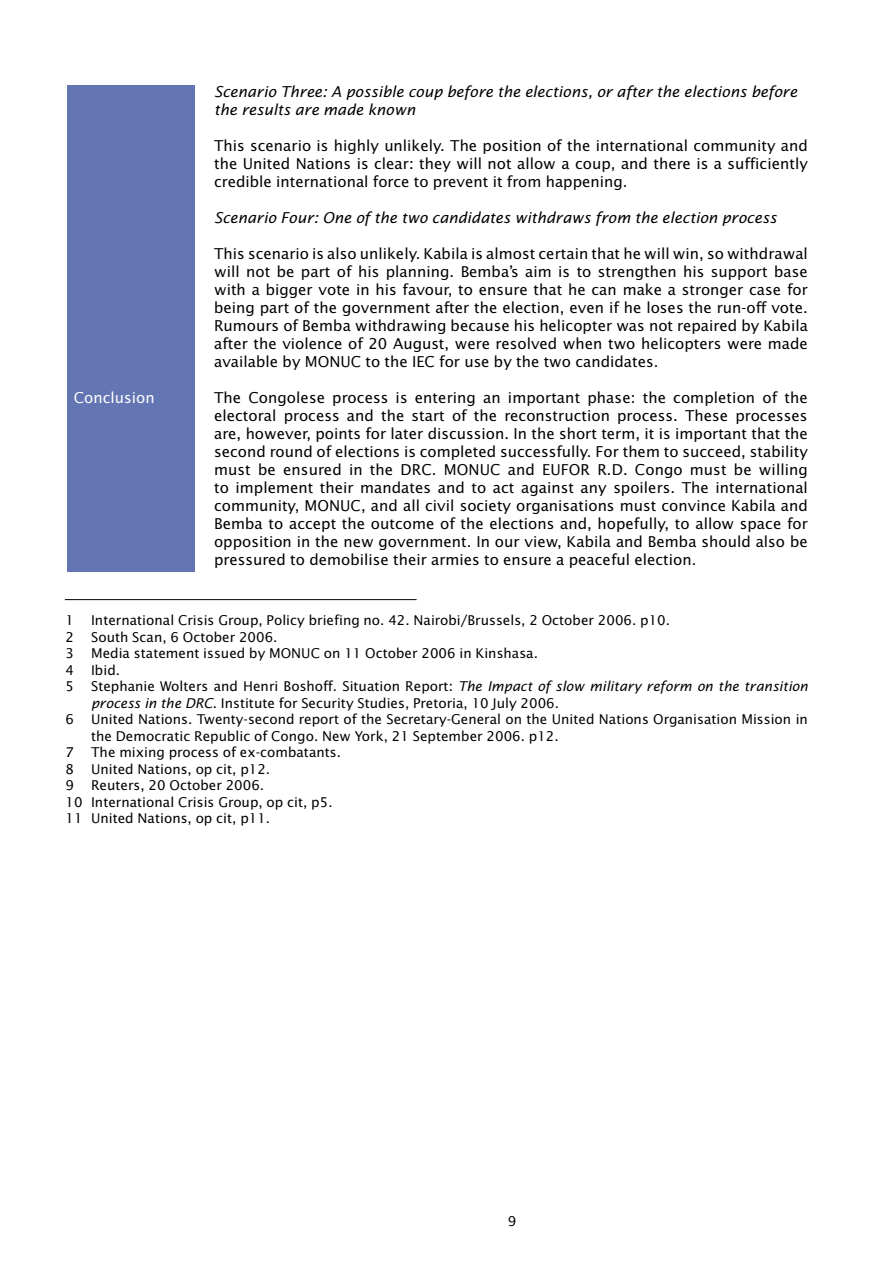
<style>
.page{position:relative;width:893px;height:1263px;background:#fff}
.page>*{position:absolute;margin:0;border:0;box-sizing:border-box;transform-origin:0 0}
.t1{font:15px/18px "Lucida Sans";color:#000;text-align:justify}
.heading_2{font:italic 15px/18px "Lucida Sans";color:#000}
.heading_1{font:15px "Lucida Sans";color:#fff}
.endnotes{font:13.5px/16.5px "Lucida Sans";color:#000}
.s1{font-style:italic}
</style>
<div class="page">
<div style="left:67px;top:85px;width:128px;height:487px;background:#6375b3"></div>
<hr style="left:65px;top:599px;width:352px;height:1px;background:#000">
<p class="heading_1" style="left:74px;top:389px;width:82px">Conclusion</p>
<p class="heading_2" style="left:214px;top:82px;width:585px">Scenario Three: A possible coup before the elections, or after the elections before the results are made known</p>
<p class="t1" style="left:214px;top:136px;width:595px">This scenario is highly unlikely. The position of the international community and the United Nations is clear: they will not allow a coup, and there is a sufficiently credible international force to prevent it from happening.</p>
<p class="heading_2" style="left:214px;top:208px;width:564px">Scenario Four: One of the two candidates withdraws from the election process</p>
<p class="t1" style="left:214px;top:244px;width:595px">This scenario is also unlikely. Kabila is almost certain that he will win, so withdrawal will not be part of his planning. Bemba’s aim is to strengthen his support base with a bigger vote in his favour, to ensure that he can make a stronger case for being part of the government after the election, even if he loses the run-off vote.<br>Rumours of Bemba withdrawing because his helicopter was not repaired by Kabila after the violence of 20 August, were resolved when two helicopters were made available by MONUC to the IEC for use by the two candidates.</p>
<p class="t1" style="left:214px;top:388px;width:595px">The Congolese process is entering an important phase: the completion of the electoral process and the start of the reconstruction process. These processes are, however, points for later discussion. In the short term, it is important that the second round of elections is completed successfully. For them to succeed, stability must be ensured in the DRC. MONUC and EUFOR R.D. Congo must be willing to implement their mandates and to act against any spoilers. The international community, MONUC, and all civil society organisations must convince Kabila and Bemba to accept the outcome of the elections and, hopefully, to allow space for opposition in the new government. In our view, Kabila and Bemba should also be pressured to demobilise their armies to ensure a peaceful election.</p>
<p class="endnotes" style="left:66px;top:612px;width:10px">1</p>
<p class="endnotes" style="left:91px;top:612px;width:580px">International Crisis Group, Policy briefing no. 42. Nairobi/Brussels, 2 October 2006. p10.</p>
<p class="endnotes" style="left:66px;top:628px;width:10px">2</p>
<p class="endnotes" style="left:91px;top:628px;width:188px">South Scan, 6 October 2006.</p>
<p class="endnotes" style="left:66px;top:645px;width:10px">3</p>
<p class="endnotes" style="left:91px;top:645px;width:448px">Media statement issued by MONUC on 11 October 2006 in Kinshasa.</p>
<p class="endnotes" style="left:66px;top:661px;width:10px">4</p>
<p class="endnotes" style="left:91px;top:661px;width:31px">Ibid.</p>
<p class="endnotes" style="left:66px;top:678px;width:10px">5</p>
<p class="endnotes" style="left:91px;top:678px;width:718px">Stephanie Wolters and Henri Boshoff. Situation Report: <span class="s1">The Impact of slow military reform on the transition process in the DRC</span>. Institute for Security Studies, Pretoria, 10 July 2006.</p>
<p class="endnotes" style="left:66px;top:711px;width:10px">6</p>
<p class="endnotes" style="left:91px;top:711px;width:718px">United Nations. Twenty-second report of the Secretary-General on the United Nations Organisation Mission in the Democratic Republic of Congo. New York, 21 September 2006. p12.</p>
<p class="endnotes" style="left:66px;top:744px;width:10px">7</p>
<p class="endnotes" style="left:91px;top:744px;width:251px">The mixing process of ex-combatants.</p>
<p class="endnotes" style="left:66px;top:760px;width:10px">8</p>
<p class="endnotes" style="left:91px;top:760px;width:181px">United Nations, op cit, p12.</p>
<p class="endnotes" style="left:66px;top:777px;width:10px">9</p>
<p class="endnotes" style="left:91px;top:777px;width:175px">Reuters, 20 October 2006.</p>
<p class="endnotes" style="left:66px;top:793px;width:269px">10 International Crisis Group, op cit, p5.</p>
<p class="endnotes" style="left:66px;top:810px;width:206px">11 United Nations, op cit, p11.</p>
<p class="endnotes" style="left:508px;top:1213px;width:10px">9</p>
</div>
